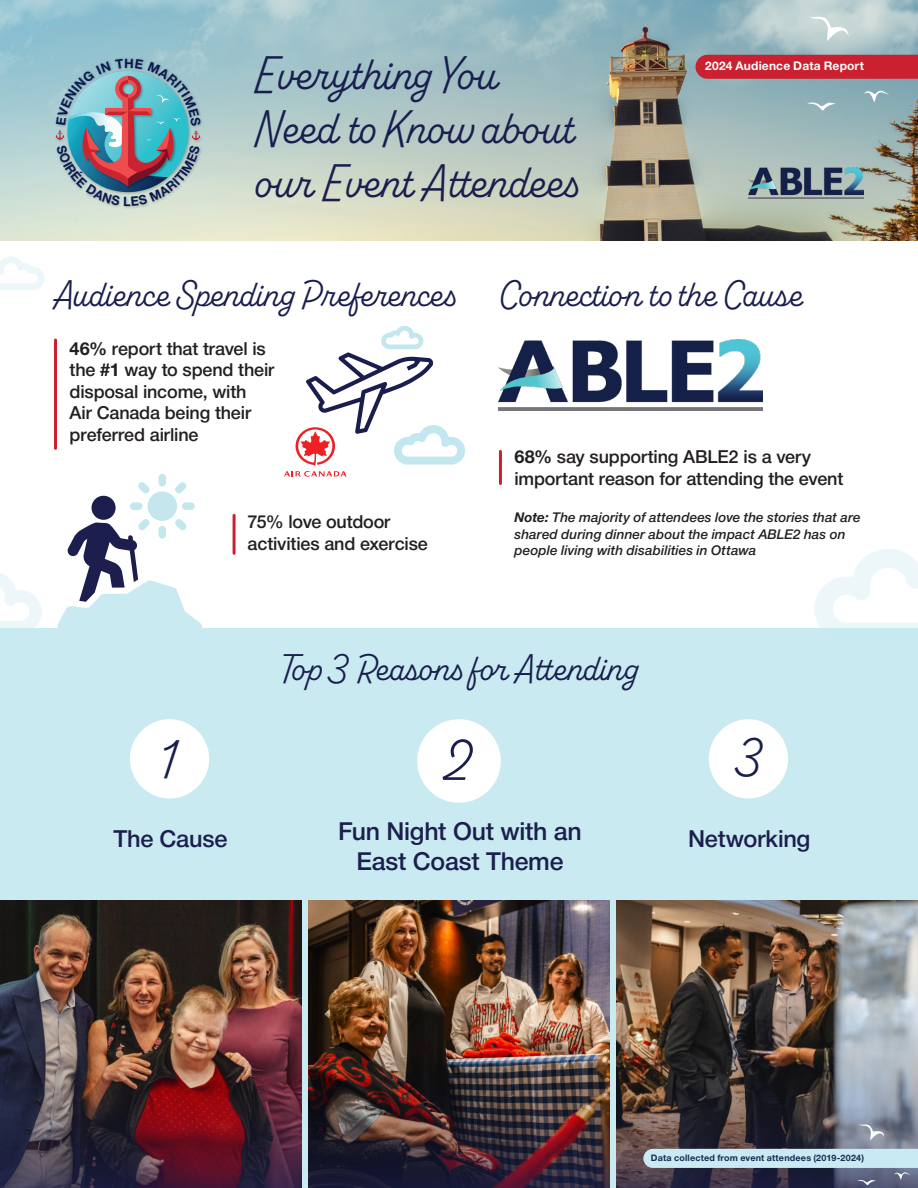
<style>
.page{position:relative;width:918px;height:1188px;background:#fff}
.page>*{position:absolute;margin:0;border:0;box-sizing:border-box;transform-origin:0 0}
.t1{font:51.75px "Alkaline";color:#191e4e}
.t2{font:49.2px "Alkaline";color:#191e4e}
.t3{font:47.55px/53.8px "Alkaline";color:#191e4e}
.t4{font:37.5px "Alkaline";letter-spacing:-.005em;color:#191e4e}
.t5{font:37.5px "Alkaline";letter-spacing:.015em;color:#191e4e}
.t6{font:500 24.9px/29.8px "Helvetica Neue";letter-spacing:-.01em;color:#1c1f4d;text-align:center}
.t7{font:500 23.55px "Helvetica Neue";letter-spacing:-.01em;color:#1c1f4d}
.t8{font:500 18px/21.6px "Helvetica Neue";letter-spacing:-.01em;color:#231f20}
.t9{font:italic 500 13.5px/16.2px "Helvetica Neue";letter-spacing:.005em;color:#231f20}
.t10{font:700 12px "Helvetica Neue";letter-spacing:.015em;color:#fff}
.t11{font:700 9px "Helvetica Neue";letter-spacing:.02em;color:#152c52}
.s1{font-weight:700}
</style>
<div class="page">
<div style="left:0;top:629px;width:918px;height:559px;background:#caeaf2"></div>
<img style="left:617px;top:901px;width:301px;height:120px">
<img style="left:308px;top:901px;width:302px;height:120px">
<img style="left:0;top:901px;width:301px;height:120px">
<svg style="left:0;top:573px;width:43px;height:56px"></svg>
<svg style="left:0;top:256px;width:44px;height:34px"></svg>
<svg style="left:812px;top:549px;width:106px;height:80px"></svg>
<img style="left:617px;top:1021px;width:301px;height:167px">
<img style="left:308px;top:1021px;width:302px;height:167px">
<svg style="left:284px;top:325px;width:181px;height:152px"></svg>
<img style="left:0;top:1021px;width:301px;height:167px">
<svg style="left:859px;top:1124px;width:25px;height:16px"></svg>
<img style="left:499px;top:339px;width:263px;height:71px">
<hr style="left:54px;top:340px;width:3px;height:108px;background:#cb202f">
<hr style="left:499px;top:451px;width:3px;height:33px;background:#cb202f">
<div style="left:130px;top:719px;width:79px;height:79px;background:#fff;border-radius:50%"></div>
<div style="left:417px;top:719px;width:84px;height:84px;background:#fff;border-radius:50%"></div>
<div style="left:709px;top:719px;width:79px;height:79px;background:#fff;border-radius:50%"></div>
<img style="left:0;top:0;width:918px;height:241px">
<div style="left:696px;top:55px;width:222px;height:24px;background:#cb202f"></div>
<div style="left:54px;top:57px;width:149px;height:152px;background:#231f20;opacity:.25"></div>
<img style="left:749px;top:167px;width:115px;height:31px">
<svg style="left:806px;top:102px;width:31px;height:9px"></svg>
<svg style="left:809px;top:17px;width:39px;height:24px"></svg>
<svg style="left:864px;top:89px;width:25px;height:14px"></svg>
<svg style="left:643px;top:1149px;width:275px;height:37px"></svg>
<hr style="left:233px;top:515px;width:3px;height:38px;background:#cb202f">
<div style="left:159px;top:474px;width:7px;height:12px;background:#c4e7ee;border-radius:4px"></div>
<svg style="left:56px;top:482px;width:148px;height:147px"></svg>
<svg style="left:56px;top:58px;width:145px;height:148px;background:#8faab2"></svg>
<p class="t3" style="left:255px;top:49px;width:324px">Everything You<br>Need to Know about our Event Attendees</p>
<p class="t10" style="left:705px;top:56px;width:160px">2024 Audience Data Report</p>
<p class="t4" style="left:54px;top:272px;width:403px">Audience Spending Preferences</p>
<p class="t4" style="left:499px;top:272px;width:304px">Connection to the Cause</p>
<p class="t8" style="left:70px;top:336px;width:207px"><span class="s1">46%</span> report that travel is the <span class="s1">#1</span> way to spend their disposal income, with<br>Air Canada being their preferred airline</p>
<p class="t8" style="left:515px;top:444px;width:330px"><span class="s1">68%</span> say supporting ABLE2 is a very important reason for attending the event</p>
<p class="t9" style="left:515px;top:508px;width:348px"><span class="s1">Note:</span> The majority of attendees love the stories that are shared during dinner about the impact ABLE2 has on people living with disabilities in Ottawa</p>
<p class="t8" style="left:248px;top:510px;width:182px">75% love outdoor activities and exercise</p>
<p class="t5" style="left:282px;top:645px;width:356px">Top 3 Reasons for Attending</p>
<p class="t2" style="left:158px;top:729px;width:19px">1</p>
<p class="t1" style="left:444px;top:728px;width:29px">2</p>
<p class="t2" style="left:735px;top:727px;width:28px">3</p>
<p class="t7" style="left:113px;top:820px;width:116px">The Cause</p>
<p class="t6" style="left:338px;top:814px;width:245px">Fun Night Out with an<br>East Coast Theme</p>
<p class="t7" style="left:688px;top:820px;width:124px">Networking</p>
<p class="t11" style="left:651px;top:1151px;width:215px">Data collected from event attendees (2019-2024)</p>
</div>
